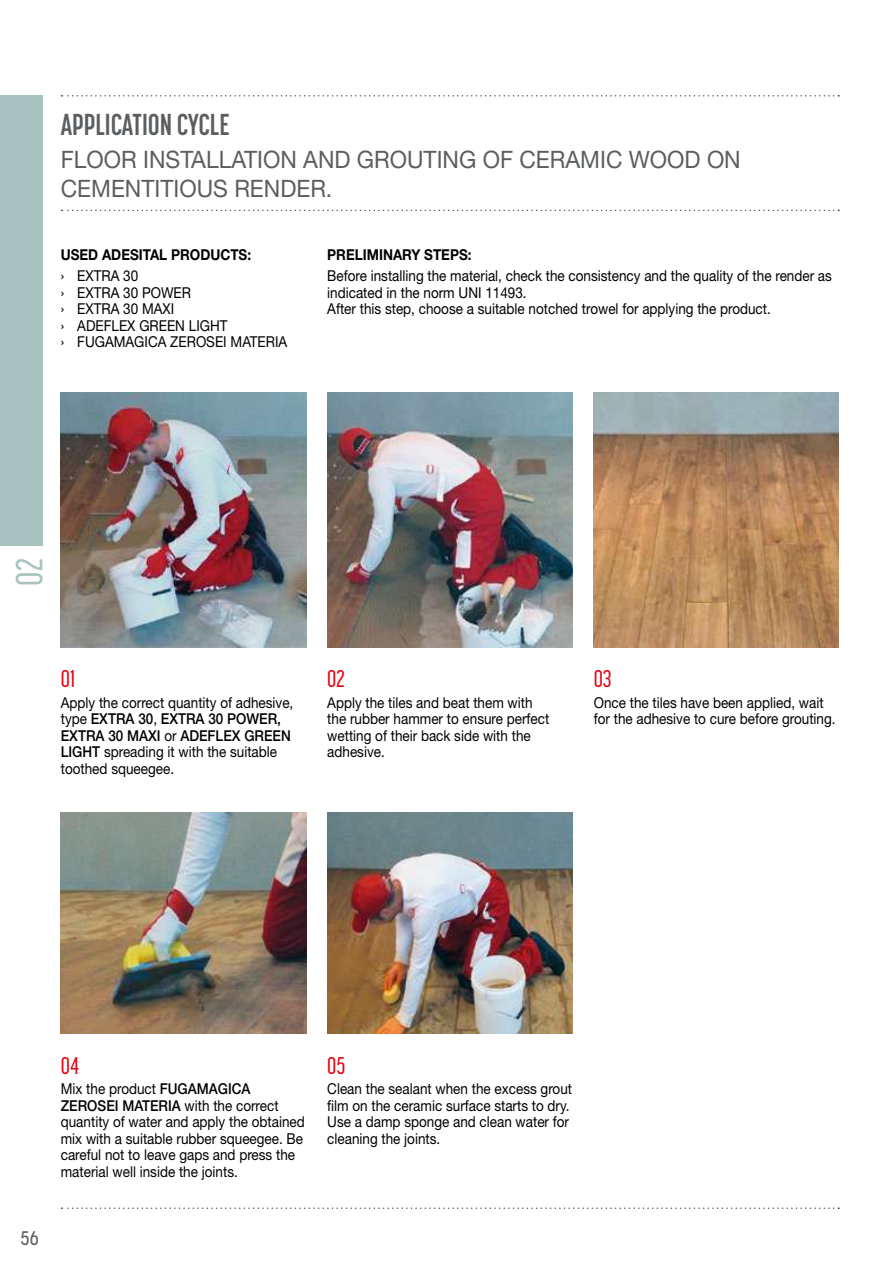
<style>
.page{position:relative;width:893px;height:1263px;background:#fff}
.page>*{position:absolute;margin:0;border:0;box-sizing:border-box;transform-origin:0 0}
.t1{font:500 37.5px "Korolev Compressed";color:#aac3c0}
.t2{font:700 30px "Korolev Compressed";color:#5b5e61}
.t3{font:24px/28.8px "Helvetica Neue LT Std";color:#5b5e61;scale:.95 1}
.t4{font:500 24px "Korolev Compressed";color:#e30613}
.t5{font:500 19.5px "Korolev Condensed";color:#5b5e61}
.t6{font:15px/16.5px "Helvetica Neue LT Std";color:#000;scale:.9 1}
.t7{font:700 15px "Helvetica Neue LT Std";color:#000;scale:.9 1}
.s1{font-weight:500}
</style>
<div class="page">
<div style="left:0;top:95px;width:43px;height:451px;background:#aac3c0"></div>
<svg style="left:62px;top:1207px;width:777px;height:2px"></svg>
<svg style="left:62px;top:210px;width:777px;height:1px"></svg>
<svg style="left:62px;top:95px;width:777px;height:2px"></svg>
<img style="left:61px;top:392px;width:245px;height:255px">
<img style="left:61px;top:812px;width:245px;height:221px">
<img style="left:327px;top:392px;width:245px;height:255px">
<img style="left:594px;top:392px;width:245px;height:255px">
<img style="left:327px;top:812px;width:245px;height:221px">
<h2 class="t2" style="left:61px;top:108px;width:170px">APPLICATION CYCLE</h2>
<h3 class="t3" style="left:61px;top:145px;width:717px">FLOOR INSTALLATION AND GROUTING OF CERAMIC WOOD ON<br>CEMENTITIOUS RENDER.</h3>
<p class="t7" style="left:61px;top:246px;width:213px">USED ADESITAL PRODUCTS:</p>
<p class="t6" style="left:61px;top:267px;width:253px">› EXTRA 30<br>› EXTRA 30 POWER<br>› EXTRA 30 MAXI<br>› ADEFLEX GREEN LIGHT<br>› FUGAMAGICA ZEROSEI MATERIA</p>
<p class="t7" style="left:327px;top:246px;width:162px">PRELIMINARY STEPS:</p>
<p class="t6" style="left:327px;top:267px;width:562px">Before installing the material, check the consistency and the quality of the render as indicated in the norm UNI 11493.<br>After this step, choose a suitable notched trowel for applying the product.</p>
<h1 class="t1" style="left:9px;top:586px;width:29px;rotate:-90deg">02</h1>
<h3 class="t4" style="left:61px;top:665px;width:16px">01</h3>
<p class="t6" style="left:61px;top:694px;width:260px">Apply the correct quantity of adhesive, type <span class="s1">EXTRA 30</span>, <span class="s1">EXTRA 30 POWER,<br>EXTRA 30 MAXI</span> or <span class="s1">ADEFLEX GREEN<br>LIGHT</span> spreading it with the suitable toothed squeegee.</p>
<h3 class="t4" style="left:327px;top:665px;width:19px">02</h3>
<p class="t6" style="left:327px;top:694px;width:248px">Apply the tiles and beat them with the rubber hammer to ensure perfect wetting of their back side with the adhesive.</p>
<h3 class="t4" style="left:594px;top:665px;width:19px">03</h3>
<p class="t6" style="left:594px;top:694px;width:270px">Once the tiles have been applied, wait for the adhesive to cure before grouting.</p>
<h3 class="t5" style="left:21px;top:1226px;width:20px">56</h3>
<h3 class="t4" style="left:61px;top:1052px;width:20px">04</h3>
<p class="t6" style="left:61px;top:1081px;width:273px">Mix the product <span class="s1">FUGAMAGICA ZEROSEI MATERIA</span> with the correct quantity of water and apply the obtained mix with a suitable rubber squeegee. Be careful not to leave gaps and press the material well inside the joints.</p>
<h3 class="t4" style="left:327px;top:1052px;width:20px">05</h3>
<p class="t6" style="left:327px;top:1081px;width:273px">Clean the sealant when the excess grout film on the ceramic surface starts to dry.<br>Use a damp sponge and clean water for cleaning the joints.</p>
</div>
